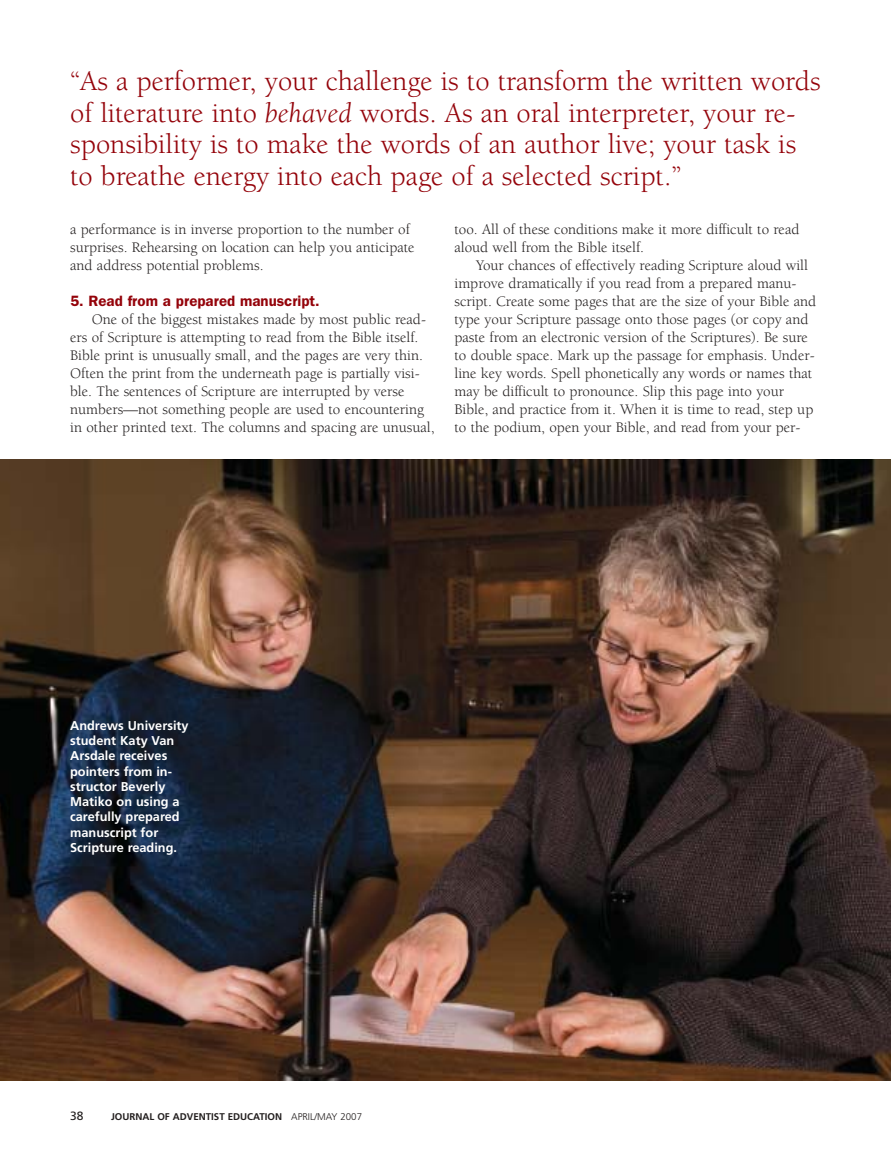
<style>
.page{position:relative;width:891px;height:1161px;background:#fff}
.page>*{position:absolute;margin:0;border:0;box-sizing:border-box;transform-origin:0 0}
.t1{font:28.5px/31.5px "Berkeley";color:#94030a}
.t2{font:15px/18px "Berkeley";color:#231f1f}
.t3{font:600 15px "Franklin Gothic";color:#94030a}
.t4{font:700 12.75px/15.3px "Frutiger";color:#fff}
.t5{font:12px "Frutiger";color:#231f1f}
.t6{font:700 9.75px "Frutiger";color:#231f1f}
.s1{font-style:italic}
.s2{font-weight:300}
</style>
<div class="page">
<img style="left:0;top:459px;width:891px;height:621px">
<p class="t1" style="left:70px;top:68px;width:752px">“As a performer, your challenge is to transform the written words of literature into <span class="s1">behaved</span> words. As an oral interpreter, your re&shy;sponsibility is to make the words of an author live; your task is to breathe energy into each page of a selected script.”</p>
<p class="t2" style="left:70px;top:222px;width:346px">a performance is in inverse proportion to the number of surprises. Rehearsing on location can help you anticipate and address potential problems.</p>
<p class="t3" style="left:70px;top:296px;width:251px">5. Read from a prepared manuscript.</p>
<p class="t2" style="left:70px;top:312px;width:366px;text-indent:22px">One of the biggest mistakes made by most public read&shy;ers of Scripture is attempting to read from the Bible itself.<br>Bible print is unusually small, and the pages are very thin.<br>Often the print from the underneath page is partially visi&shy;ble. The sentences of Scripture are interrupted by verse numbers—not something people are used to encountering in other printed text. The columns and spacing are unusual,</p>
<p class="t2" style="left:454px;top:222px;width:346px">too. All of these conditions make it more difficult to read aloud well from the Bible itself.</p>
<p class="t2" style="left:454px;top:258px;width:363px;text-indent:22px">Your chances of effectively reading Scripture aloud will improve dramatically if you read from a prepared manu&shy;script. Create some pages that are the size of your Bible and type your Scripture passage onto those pages (or copy and paste from an electronic version of the Scriptures). Be sure to double space. Mark up the passage for emphasis. Under&shy;line key words. Spell phonetically any words or names that may be difficult to pronounce. Slip this page into your Bible, and practice from it. When it is time to read, step up to the podium, open your Bible, and read from your per-</p>
<p class="t4" style="left:70px;top:719px;width:120px">Andrews University student Katy Van<br>Arsdale receives pointers from in&shy;structor Beverly<br>Matiko on using a carefully prepared manuscript for<br>Scripture reading.</p>
<p class="t5" style="left:70px;top:1111px;width:15px">38</p>
<p class="t6" style="left:111px;top:1113px;width:253px">JOURNAL OF ADVENTIST EDUCATION <span class="s2">APRIL/MAY 2007</span></p>
</div>
